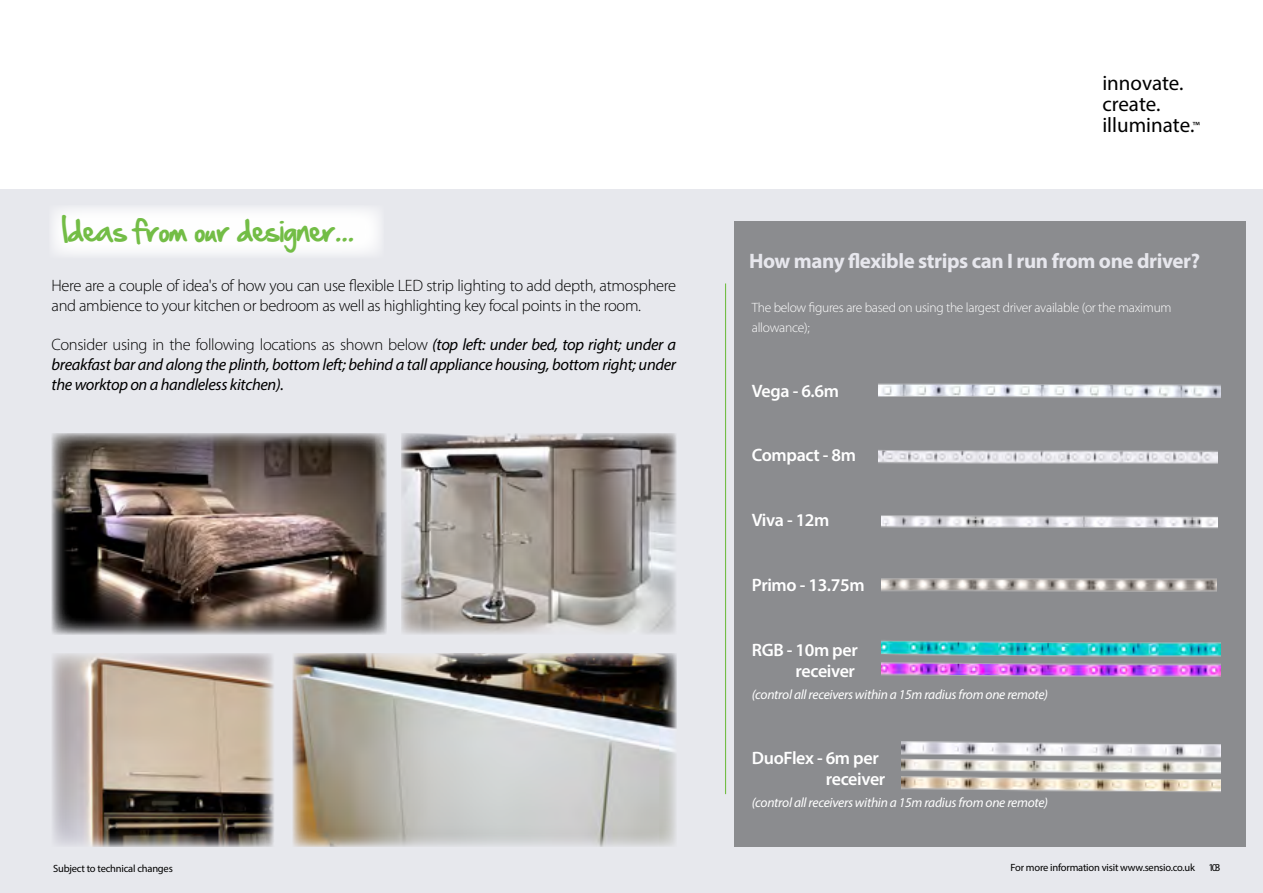
<style>
.page{position:relative;width:1263px;height:893px;background:#fff}
.page>*{position:absolute;margin:0;border:0;box-sizing:border-box;transform-origin:0 0}
.t1{font:27px "Handof Sean";letter-spacing:-.02em;color:#73bd46}
.t2{font:700 21px "Myriad Pro";letter-spacing:-.02em;color:#e7e7ed}
.t3{font:21px/21px "Myriad Pro";color:#000}
.t4{font:600 18px/21.6px "Myriad Pro";letter-spacing:-.02em;color:#fff;text-align:right}
.t5{font:italic 16.5px/19.8px "Myriad Pro";letter-spacing:-.02em;color:#000;text-align:justify}
.t6{font:300 16.5px/19.8px "Myriad Pro";letter-spacing:-.02em;color:#000}
.t7{font:italic 13.5px "Myriad Pro";letter-spacing:-.02em;color:#fff}
.t8{font:300 13.5px/19.8px "Myriad Pro";letter-spacing:-.02em;color:#fff}
.t9{font:10.5px "Myriad Pro";letter-spacing:-.02em;color:#000}
.s1{font-weight:300;font-style:normal}
.s2{font-size:12px}
</style>
<div class="page">
<div style="left:0;top:189px;width:1263px;height:704px;background:#e7e8ed"></div>
<div style="left:49px;top:205px;width:335px;height:53px;background:#fff"></div>
<img style="left:52px;top:653px;width:222px;height:194px">
<img style="left:52px;top:433px;width:334px;height:201px">
<img style="left:401px;top:433px;width:275px;height:201px">
<img style="left:293px;top:653px;width:383px;height:194px">
<div style="left:735px;top:221px;width:511px;height:626px;background:#8b8c8f"></div>
<hr style="left:725px;top:283px;width:1px;height:511px;background:#73bd46">
<img style="left:882px;top:578px;width:334px;height:14px">
<img style="left:879px;top:450px;width:338px;height:14px">
<img style="left:882px;top:640px;width:338px;height:12px">
<img style="left:882px;top:515px;width:335px;height:14px">
<img style="left:879px;top:383px;width:341px;height:15px">
<img style="left:882px;top:652px;width:338px;height:25px">
<img style="left:901px;top:741px;width:319px;height:52px">
<h1 class="t1" style="left:62px;top:211px;width:294px">Ideas from our designer...</h1>
<p class="t6" style="left:52px;top:275px;width:626px">Here are a couple of idea's of how you can use flexible LED strip lighting to add depth, atmosphere and ambience to your kitchen or bedroom as well as highlighting key focal points in the room.</p>
<p class="t5" style="left:52px;top:334px;width:626px"><span class="s1">Consider using in the following locations as shown below</span> (top left: under bed, top right; under a breakfast bar and along the plinth, bottom left; behind a tall appliance housing, bottom right; under the worktop on a handleless kitchen).</p>
<p class="t3" style="left:1102px;top:72px;width:99px">innovate. create. illuminate.<span class="s2">™</span></p>
<p class="t2" style="left:749px;top:247px;width:452px">How many flexible strips can I run from one driver?</p>
<p class="t8" style="left:752px;top:297px;width:421px">The below figures are based on using the largest driver available (or the maximum allowance);</p>
<p class="t4" style="left:752px;top:379px;width:89px">Vega - 6.6m</p>
<p class="t4" style="left:752px;top:444px;width:106px">Compact - 8m</p>
<p class="t4" style="left:752px;top:509px;width:79px">Viva - 12m</p>
<p class="t4" style="left:752px;top:574px;width:114px">Primo - 13.75m</p>
<p class="t4" style="left:752px;top:638px;width:107px">RGB - 10m per receiver</p>
<p class="t7" style="left:752px;top:686px;width:298px">(control all receivers within a 15m radius from one remote)</p>
<p class="t4" style="left:826px;top:746px;width:61px;text-align:left;text-indent:-74px">DuoFlex - 6m per receiver</p>
<p class="t7" style="left:752px;top:794px;width:298px">(control all receivers within a 15m radius from one remote)</p>
<p class="t9" style="left:42px;top:861px;width:121px">Subject to echnical changes</p>
<p class="t9" style="left:1092px;top:859px;width:121px">Subject to technical changes</p>
<p class="t9" style="left:1010px;top:861px;width:186px">For more information visit www.sensio.co.uk</p>
<p class="t9" style="left:1208px;top:861px;width:13px">103</p>
<p class="t9" style="left:53px;top:862px;width:121px">Subject to technical changes</p>
</div>
